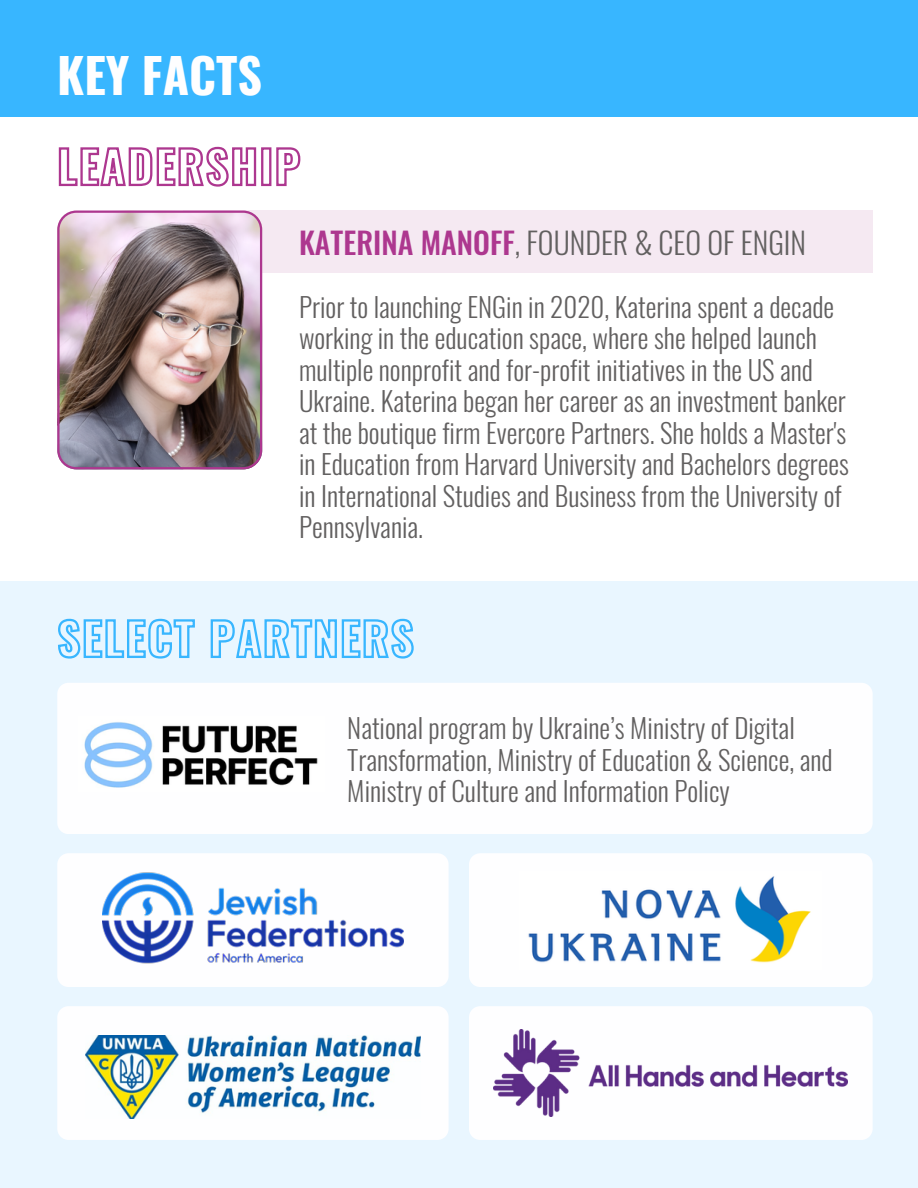
<style>
.page{position:relative;width:918px;height:1188px;background:#fff}
.page>*{position:absolute;margin:0;border:0;box-sizing:border-box;transform-origin:0 0}
.t1{font:700 48px "Oswald";color:#fefeff}
.t2{font:300 30px "Oswald";color:#626060}
.t3{font:300 27px/31.5px "Oswald";color:#626060}
.s1{font-weight:500;color:#ad378f}
</style>
<div class="page">
<div style="left:0;top:0;width:918px;height:116px;background:#38b6ff"></div>
<div style="left:183px;top:211px;width:690px;height:62px;background:#f5e9f2"></div>
<div style="left:0;top:581px;width:918px;height:607px;background:#e9f6ff"></div>
<div style="left:57px;top:683px;width:816px;height:151px;background:#fefeff"></div>
<div style="left:57px;top:853px;width:392px;height:134px;background:#fefeff"></div>
<div style="left:57px;top:1006px;width:392px;height:134px;background:#fefeff"></div>
<div style="left:469px;top:1006px;width:403px;height:134px;background:#fefeff"></div>
<div style="left:469px;top:853px;width:403px;height:134px;background:#fefeff"></div>
<img style="left:57px;top:211px;width:205px;height:258px">
<img style="left:79px;top:716px;width:245px;height:76px">
<img style="left:102px;top:871px;width:302px;height:98px">
<img style="left:520px;top:871px;width:301px;height:98px">
<img style="left:85px;top:1035px;width:336px;height:84px">
<img style="left:493px;top:1030px;width:355px;height:87px">
<svg style="left:58px;top:146px;width:243px;height:41px"></svg>
<svg style="left:58px;top:618px;width:356px;height:41px"></svg>
<p class="t1" style="left:57px;top:38px;width:206px">KEY FACTS</p>
<h2 class="t2" style="left:299px;top:220px;width:509px"><span class="s1">KATERINA MANOFF</span>, FOUNDER &amp; CEO OF ENGIN</h2>
<p class="t3" style="left:299px;top:290px;width:548px">Prior to launching ENGin in 2020, Katerina spent a decade working in the education space, where she helped launch multiple nonprofit and for-profit initiatives in the US and Ukraine. Katerina began her career as an investment banker</p>
<p class="t3" style="left:299px;top:416px;width:549px">at the boutique firm Evercore Partners. She holds a Master's</p>
<p class="t3" style="left:299px;top:447px;width:551px">in Education from Harvard University and Bachelors degrees</p>
<h1 class="t3" style="left:299px;top:479px;width:544px">in International Studies and Business from the University of<br>Pennsylvania.</h1>
<p class="t3" style="left:347px;top:711px;width:487px">National program by Ukraine’s Ministry of Digital<br>Transformation, Ministry of Education &amp; Science, and<br>Ministry of Culture and Information Policy</p>
</div>
